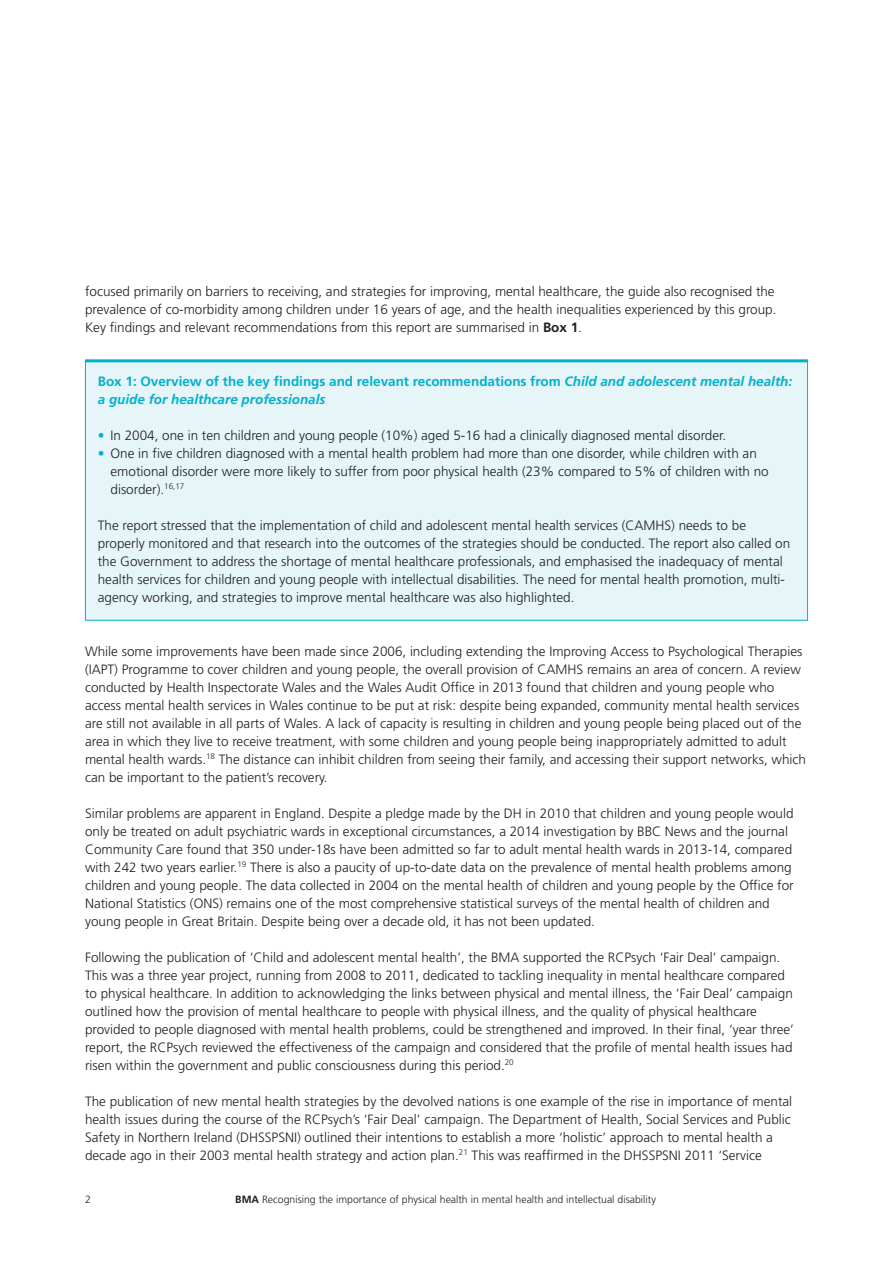
<style>
.page{position:relative;width:893px;height:1263px;background:#fff}
.page>*{position:absolute;margin:0;border:0;box-sizing:border-box;transform-origin:0 0}
.t1{font:300 13.5px/18px "Frutiger";color:#231f20}
.t2{font:italic 700 13.5px/18px "Frutiger";color:#00b1cd}
.t3{font:300 10.5px "Frutiger";color:#231f20}
.s1{font-weight:700}
.s2{font-style:normal}
.s3{color:#00b1cd}
</style>
<div class="page">
<div style="left:86px;top:361px;width:721px;height:259px;background:#e5f5f8"></div>
<hr style="left:85px;top:359px;width:723px;height:3px;background:#00b1cd">
<p class="t1" style="left:85px;top:283px;width:693px">focused primarily on barriers to receiving, and strategies for improving, mental healthcare, the guide also recognised the prevalence of co-morbidity among children under 16 years of age, and the health inequalities experienced by this group.<br>Key findings and relevant recommendations from this report are summarised in <span class="s1">Box 1</span>.</p>
<p class="t2" style="left:98px;top:373px;width:696px"><span class="s2">Box 1: Overview of the key findings and relevant recommendations from</span> Child and adolescent mental health: a guide for healthcare professionals</p>
<p class="t1" style="left:98px;top:427px;width:630px"><span class="s3">•</span> In 2004, one in ten children and young people (10%) aged 5-16 had a clinically diagnosed mental disorder.</p>
<p class="t1" style="left:111px;top:445px;width:660px;text-indent:-13px"><span class="s3">•</span> One in five children diagnosed with a mental health problem had more than one disorder, while children with an emotional disorder were more likely to suffer from poor physical health (23% compared to 5% of children with no disorder).<sup>16,17</sup></p>
<p class="t1" style="left:98px;top:517px;width:694px">The report stressed that the implementation of child and adolescent mental health services (CAMHS) needs to be properly monitored and that research into the outcomes of the strategies should be conducted. The report also called on the Government to address the shortage of mental healthcare professionals, and emphasised the inadequacy of mental health services for children and young people with intellectual disabilities. The need for mental health promotion, multi&shy;agency working, and strategies to improve mental healthcare was also highlighted.</p>
<p class="t1" style="left:85px;top:643px;width:722px">While some improvements have been made since 2006, including extending the Improving Access to Psychological Therapies (IAPT) Programme to cover children and young people, the overall provision of CAMHS remains an area of concern. A review conducted by Health Inspectorate Wales and the Wales Audit Office in 2013 found that children and young people who access mental health services in Wales continue to be put at risk: despite being expanded, community mental health services are still not available in all parts of Wales. A lack of capacity is resulting in children and young people being placed out of the area in which they live to receive treatment, with some children and young people being inappropriately admitted to adult mental health wards.<sup>18</sup> The distance can inhibit children from seeing their family, and accessing their support networks, which can be important to the patient’s recovery.</p>
<p class="t1" style="left:85px;top:805px;width:710px">Similar problems are apparent in England. Despite a pledge made by the DH in 2010 that children and young people would only be treated on adult psychiatric wards in exceptional circumstances, a 2014 investigation by BBC News and the journal Community Care found that 350 under-18s have been admitted so far to adult mental health wards in 2013-14, compared with 242 two years earlier.<sup>19</sup> There is also a paucity of up-to-date data on the prevalence of mental health problems among children and young people. The data collected in 2004 on the mental health of children and young people by the Office for National Statistics (ONS) remains one of the most comprehensive statistical surveys of the mental health of children and young people in Great Britain. Despite being over a decade old, it has not been updated.</p>
<p class="t1" style="left:85px;top:949px;width:710px">Following the publication of ‘Child and adolescent mental health’, the BMA supported the RCPsych ‘Fair Deal’ campaign.<br>This was a three year project, running from 2008 to 2011, dedicated to tackling inequality in mental healthcare compared to physical healthcare. In addition to acknowledging the links between physical and mental illness, the ‘Fair Deal’ campaign outlined how the provision of mental healthcare to people with physical illness, and the quality of physical healthcare provided to people diagnosed with mental health problems, could be strengthened and improved. In their final, ‘year three’ report, the RCPsych reviewed the effectiveness of the campaign and considered that the profile of mental health issues had risen within the government and public consciousness during this period.<sup>20</sup></p>
<p class="t1" style="left:85px;top:1093px;width:709px">The publication of new mental health strategies by the devolved nations is one example of the rise in importance of mental health issues during the course of the RCPsych’s ‘Fair Deal’ campaign. The Department of Health, Social Services and Public Safety in Northern Ireland (DHSSPSNI) outlined their intentions to establish a more ‘holistic’ approach to mental health a decade ago in their 2003 mental health strategy and action plan.<sup>21</sup> This was reaffirmed in the DHSSPSNI 2011 ‘Service</p>
<p class="t3" style="left:85px;top:1195px;width:7px">2</p>
<p class="t3" style="left:235px;top:1195px;width:422px"><span class="s1">BMA</span> Recognising the importance of physical health in mental health and intellectual disability</p>
</div>
